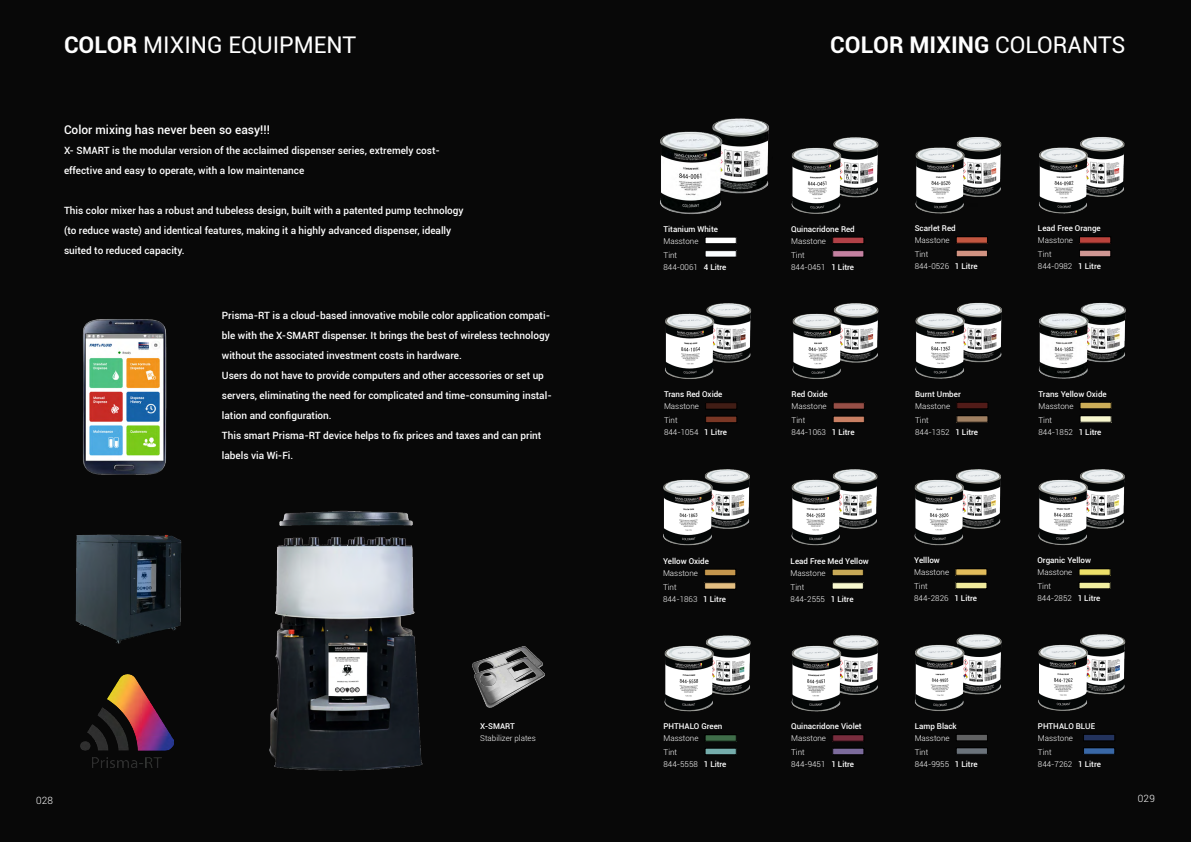
<style>
.page{position:relative;width:1191px;height:842px;background:#080808}
.page>*{position:absolute;margin:0;border:0;box-sizing:border-box;transform-origin:0 0}
.t1{font:23px "Roboto";color:#fff}
.t2{font:700 23px "Roboto";color:#fff}
.t3{font:500 12px "Roboto";color:#fff}
.t4{font:500 10px/20px "Roboto";color:#fff}
.t5{font:300 10px "Roboto";letter-spacing:.03em;color:#fff}
.t6{font:300 8px/14px "Roboto";color:#fff}
.t7{font:500 8px "Roboto";color:#fff}
.s1{font-weight:700}
.s2{font-weight:400}
.s3{font-weight:500}
</style>
<div class="page">
<img style="left:269px;top:510px;width:154px;height:261px">
<img style="left:75px;top:534px;width:107px;height:110px">
<img style="left:83px;top:319px;width:84px;height:156px">
<img style="left:80px;top:674px;width:94px;height:94px">
<img style="left:499px;top:646px;width:35px;height:8px">
<img style="left:472px;top:654px;width:73px;height:54px">
<div style="left:705px;top:237px;width:31px;height:7px;background:#fff"></div>
<div style="left:705px;top:237px;width:31px;height:7px;border:1px solid #000"></div>
<div style="left:705px;top:251px;width:31px;height:6px;background:#fafdff"></div>
<div style="left:705px;top:250px;width:31px;height:7px;border:1px solid #000"></div>
<img style="left:791px;top:137px;width:88px;height:77px">
<div style="left:832px;top:237px;width:32px;height:7px;background:#b14147"></div>
<div style="left:832px;top:237px;width:32px;height:7px;border:1px solid #000"></div>
<div style="left:832px;top:251px;width:32px;height:6px;background:#c481a1"></div>
<div style="left:832px;top:250px;width:32px;height:7px;border:1px solid #000"></div>
<img style="left:915px;top:137px;width:87px;height:77px">
<div style="left:956px;top:237px;width:31px;height:6px;background:#c25640"></div>
<div style="left:956px;top:250px;width:31px;height:7px;background:#d29382"></div>
<div style="left:956px;top:250px;width:31px;height:7px;border:1px solid #000"></div>
<img style="left:1039px;top:137px;width:86px;height:77px">
<div style="left:1079px;top:237px;width:31px;height:6px;background:#bb433c"></div>
<div style="left:1079px;top:250px;width:31px;height:7px;background:#d09793"></div>
<div style="left:1079px;top:250px;width:31px;height:7px;border:1px solid #000"></div>
<img style="left:665px;top:303px;width:87px;height:76px">
<div style="left:705px;top:403px;width:32px;height:6px;background:#411d15"></div>
<div style="left:705px;top:402px;width:32px;height:7px;border:1px solid #000"></div>
<div style="left:705px;top:416px;width:32px;height:7px;background:#7a3725"></div>
<div style="left:705px;top:416px;width:32px;height:7px;border:1px solid #000"></div>
<img style="left:792px;top:303px;width:87px;height:76px">
<div style="left:833px;top:403px;width:31px;height:6px;background:#964e46"></div>
<div style="left:833px;top:402px;width:31px;height:7px;border:1px solid #000"></div>
<div style="left:833px;top:416px;width:31px;height:7px;background:#c98064"></div>
<div style="left:833px;top:416px;width:31px;height:7px;border:1px solid #000"></div>
<img style="left:915px;top:302px;width:87px;height:77px">
<div style="left:956px;top:402px;width:32px;height:7px;background:#511b18"></div>
<div style="left:956px;top:402px;width:32px;height:7px;border:1px solid #000"></div>
<div style="left:956px;top:416px;width:32px;height:6px;background:#a08062"></div>
<img style="left:1038px;top:302px;width:88px;height:77px">
<div style="left:1080px;top:402px;width:31px;height:7px;background:#ccad58"></div>
<div style="left:1080px;top:402px;width:31px;height:7px;border:1px solid #000"></div>
<div style="left:1080px;top:416px;width:31px;height:6px;background:#f8f7ce"></div>
<img style="left:663px;top:469px;width:87px;height:77px">
<div style="left:704px;top:569px;width:32px;height:7px;background:#c4964d"></div>
<div style="left:704px;top:569px;width:32px;height:7px;border:1px solid #000"></div>
<div style="left:704px;top:583px;width:32px;height:6px;background:#e3be81"></div>
<div style="left:704px;top:582px;width:32px;height:7px;border:1px solid #000"></div>
<img style="left:791px;top:469px;width:87px;height:77px">
<div style="left:832px;top:569px;width:31px;height:7px;background:#c7a957"></div>
<div style="left:832px;top:569px;width:31px;height:7px;border:1px solid #000"></div>
<div style="left:832px;top:583px;width:31px;height:6px;background:#f8f7ce"></div>
<div style="left:832px;top:582px;width:31px;height:7px;border:1px solid #000"></div>
<img style="left:914px;top:469px;width:87px;height:77px">
<div style="left:955px;top:569px;width:32px;height:6px;background:#e2bc5b"></div>
<div style="left:955px;top:582px;width:32px;height:7px;background:#f0ea9c"></div>
<div style="left:955px;top:582px;width:32px;height:7px;border:1px solid #000"></div>
<img style="left:1038px;top:469px;width:87px;height:77px">
<div style="left:1079px;top:569px;width:31px;height:6px;background:#ede069"></div>
<div style="left:1079px;top:582px;width:31px;height:7px;background:#f0ed9f"></div>
<div style="left:1079px;top:582px;width:31px;height:7px;border:1px solid #000"></div>
<img style="left:664px;top:635px;width:87px;height:77px">
<div style="left:705px;top:735px;width:31px;height:6px;background:#3f6d49"></div>
<div style="left:705px;top:748px;width:31px;height:7px;background:#75adac"></div>
<div style="left:705px;top:748px;width:31px;height:7px;border:1px solid #000"></div>
<img style="left:791px;top:635px;width:88px;height:77px">
<div style="left:832px;top:735px;width:32px;height:6px;background:#792d3e"></div>
<div style="left:832px;top:748px;width:32px;height:7px;background:#7c6b9c"></div>
<div style="left:832px;top:748px;width:32px;height:7px;border:1px solid #000"></div>
<img style="left:914px;top:634px;width:88px;height:77px">
<div style="left:956px;top:734px;width:31px;height:7px;background:#606162"></div>
<div style="left:956px;top:734px;width:31px;height:7px;border:1px solid #000"></div>
<div style="left:956px;top:748px;width:31px;height:6px;background:#6b737b"></div>
<img style="left:1038px;top:634px;width:88px;height:77px">
<div style="left:1083px;top:734px;width:31px;height:7px;background:#23335d"></div>
<div style="left:1083px;top:734px;width:31px;height:7px;border:1px solid #000"></div>
<div style="left:1083px;top:748px;width:31px;height:6px;background:#3968a7"></div>
<img style="left:660px;top:118px;width:109px;height:96px">
<h1 class="t1" style="left:64px;top:32px;width:294px"><span class="s1">COLOR</span> MIXING EQUIPMENT</h1>
<p class="t3" style="left:64px;top:123px;width:207px">Color mixing has never been so easy!!!</p>
<p class="t4" style="left:64px;top:141px;width:377px">X- SMART is the modular version of the acclaimed dispenser series, extremely cost&shy;effective and easy to operate, with a low maintenance</p>
<p class="t4" style="left:64px;top:201px;width:401px">This color mixer has a robust and tubeless design, built with a patented pump technology (to reduce waste) and identical features, making it a highly advanced dispenser, ideally suited to reduced capacity.</p>
<p class="t4" style="left:222px;top:306px;width:331px">Prisma-RT is a cloud-based innovative mobile color application compati&shy;ble with the X-SMART dispenser. It brings the best of wireless technology without the associated investment costs in hardware.<br>Users do not have to provide computers and other accessories or set up servers, eliminating the need for complicated and time-consuming instal&shy;lation and configuration.<br>This smart Prisma-RT device helps to fix prices and taxes and can print labels via Wi-Fi.</p>
<p class="t7" style="left:480px;top:721px;width:36px">X-SMART</p>
<p class="t6" style="left:480px;top:731px;width:57px">Stabilizer plates</p>
<h1 class="t2" style="left:830px;top:32px;width:297px">COLOR MIXING <span class="s2">COLORANTS</span></h1>
<p class="t7" style="left:663px;top:224px;width:56px">Titanium White</p>
<p class="t6" style="left:663px;top:234px;width:36px">Masstone<br>Tint</p>
<p class="t6" style="left:663px;top:260px;width:64px">844-0061 <span class="s3">4 Litre</span></p>
<p class="t7" style="left:664px;top:390px;width:60px">Trans Red Oxide</p>
<p class="t6" style="left:664px;top:399px;width:36px">Masstone<br>Tint</p>
<p class="t6" style="left:664px;top:425px;width:64px">844-1054 <span class="s3">1 Litre</span></p>
<p class="t7" style="left:663px;top:556px;width:47px">Yellow Oxide</p>
<p class="t6" style="left:663px;top:566px;width:36px">Masstone<br>Tint</p>
<p class="t6" style="left:663px;top:592px;width:64px">844-1863 <span class="s3">1 Litre</span></p>
<p class="t7" style="left:663px;top:722px;width:60px">PHTHALO Green</p>
<p class="t6" style="left:663px;top:731px;width:36px">Masstone<br>Tint</p>
<p class="t6" style="left:663px;top:757px;width:64px">844-5558 <span class="s3">1 Litre</span></p>
<p class="t7" style="left:791px;top:224px;width:65px">Quinacridone Red</p>
<p class="t6" style="left:791px;top:234px;width:36px">Masstone<br>Tint</p>
<p class="t6" style="left:791px;top:260px;width:64px">844-0451 <span class="s3">1 Litre</span></p>
<p class="t7" style="left:791px;top:390px;width:38px">Red Oxide</p>
<p class="t6" style="left:791px;top:399px;width:36px">Masstone<br>Tint</p>
<p class="t6" style="left:791px;top:425px;width:64px">844-1063 <span class="s3">1 Litre</span></p>
<p class="t7" style="left:914px;top:224px;width:43px">Scarlet Red</p>
<p class="t6" style="left:914px;top:234px;width:36px">Masstone<br>Tint</p>
<p class="t6" style="left:914px;top:260px;width:64px">844-0526 <span class="s3">1 Litre</span></p>
<p class="t7" style="left:915px;top:389px;width:47px">Burnt Umber</p>
<p class="t6" style="left:915px;top:399px;width:36px">Masstone<br>Tint</p>
<p class="t6" style="left:915px;top:425px;width:64px">844-1352 <span class="s3">1 Litre</span></p>
<p class="t7" style="left:790px;top:556px;width:80px">Lead Free Med Yellow</p>
<p class="t6" style="left:790px;top:566px;width:36px">Masstone<br>Tint</p>
<p class="t6" style="left:790px;top:592px;width:64px">844-2555 <span class="s3">1 Litre</span></p>
<p class="t7" style="left:914px;top:556px;width:27px">Yelllow</p>
<p class="t6" style="left:914px;top:566px;width:36px">Masstone<br>Tint</p>
<p class="t6" style="left:914px;top:592px;width:64px">844-2826 <span class="s3">1 Litre</span></p>
<p class="t7" style="left:791px;top:722px;width:72px">Quinacridone Violet</p>
<p class="t6" style="left:791px;top:731px;width:36px">Masstone<br>Tint</p>
<p class="t6" style="left:791px;top:757px;width:64px">844-9451 <span class="s3">1 Litre</span></p>
<p class="t7" style="left:914px;top:721px;width:44px">Lamp Black</p>
<p class="t6" style="left:914px;top:731px;width:36px">Masstone<br>Tint</p>
<p class="t6" style="left:914px;top:757px;width:64px">844-9955 <span class="s3">1 Litre</span></p>
<p class="t7" style="left:1038px;top:224px;width:64px">Lead Free Orange</p>
<p class="t6" style="left:1038px;top:234px;width:36px">Masstone<br>Tint</p>
<p class="t6" style="left:1038px;top:260px;width:64px">844-0982 <span class="s3">1 Litre</span></p>
<p class="t7" style="left:1038px;top:389px;width:70px">Trans Yellow Oxide</p>
<p class="t6" style="left:1038px;top:399px;width:36px">Masstone<br>Tint</p>
<p class="t6" style="left:1038px;top:425px;width:64px">844-1852 <span class="s3">1 Litre</span></p>
<p class="t7" style="left:1037px;top:556px;width:55px">Organic Yellow</p>
<p class="t6" style="left:1037px;top:566px;width:36px">Masstone<br>Tint</p>
<p class="t6" style="left:1037px;top:592px;width:64px">844-2852 <span class="s3">1 Litre</span></p>
<p class="t7" style="left:1038px;top:721px;width:59px">PHTHALO BLUE</p>
<p class="t6" style="left:1038px;top:731px;width:36px">Masstone<br>Tint</p>
<p class="t6" style="left:1038px;top:757px;width:64px">844-7262 <span class="s3">1 Litre</span></p>
<p class="t5" style="left:36px;top:795px;width:19px">028</p>
<p class="t5" style="left:1137px;top:793px;width:19px">029</p>
</div>
